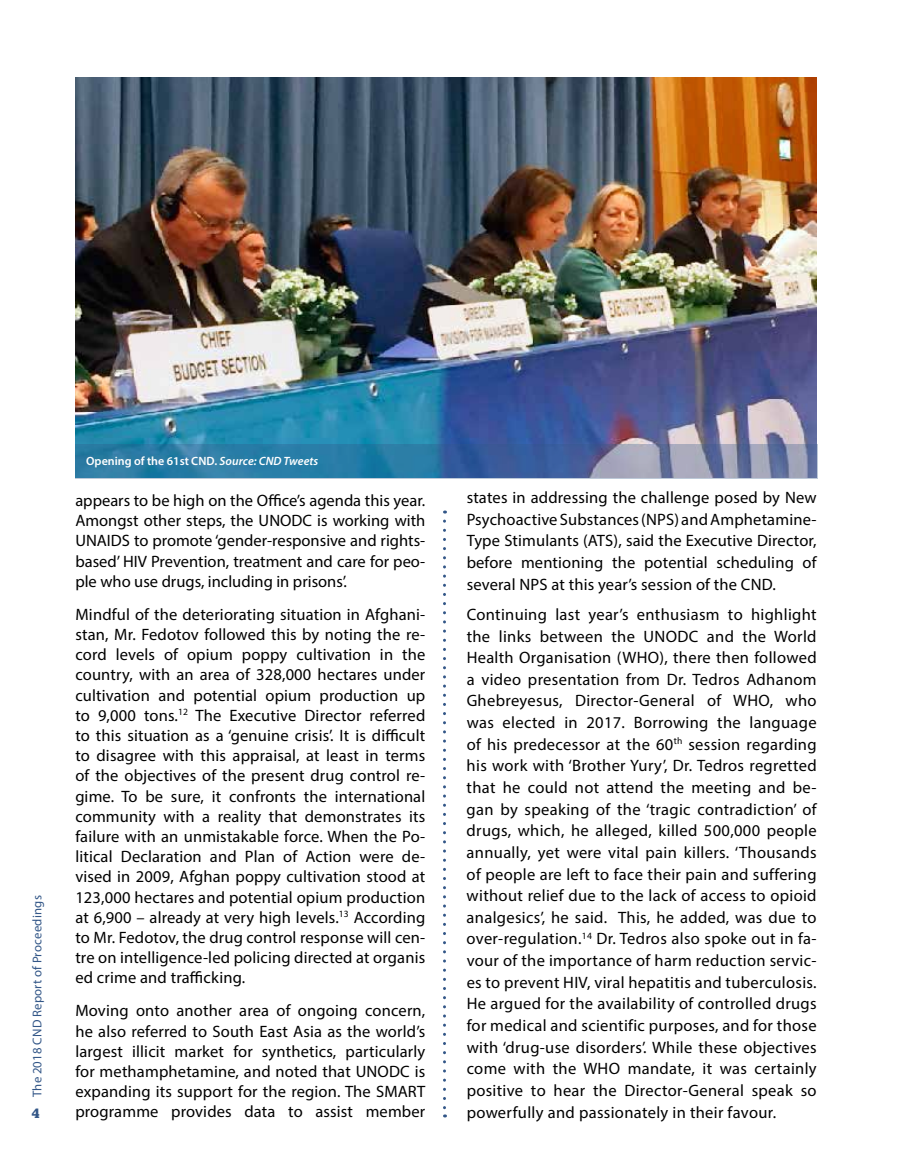
<style>
.page{position:relative;width:906px;height:1170px;background:#fff}
.page>*{position:absolute;margin:0;border:0;box-sizing:border-box;transform-origin:0 0}
.t1{font:16.5px/20.2px "Myriad Pro";letter-spacing:.01em;color:#000;text-align:justify}
.t2{font:600 13.5px "Stag";color:#325687}
.t3{font:12.75px "Myriad Pro";letter-spacing:.02em;color:#325687}
.t4{font:600 12px "Myriad Pro";letter-spacing:.005em;color:#fff}
.s1{font-style:italic}
</style>
<div class="page">
<svg style="left:443px;top:521px;width:3px;height:596px"></svg>
<img style="left:75px;top:78px;width:742px;height:366px">
<svg style="left:75px;top:444px;width:743px;height:34px;background:#497ca5"></svg>
<p class="t3" style="left:29px;top:1097px;width:203px;rotate:-90deg">The 2018 CND Report of Proceedings</p>
<p class="t2" style="left:32px;top:1104px;width:9px">4</p>
<p class="t4" style="left:86px;top:453px;width:234px">Opening of the 61st CND. <span class="s1">Source: CND Tweets</span></p>
<p class="t1" style="left:75px;top:490px;width:351px">appears to be high on the Office’s agenda this year.<br>Amongst other steps, the UNODC is working with UNAIDS to promote ‘gender-responsive and rights&shy;based’ HIV Prevention, treatment and care for peo&shy;ple who use drugs, including in prisons’.</p>
<p class="t1" style="left:75px;top:603px;width:351px">Mindful of the deteriorating situation in Afghani&shy;stan, Mr. Fedotov followed this by noting the re&shy;cord levels of opium poppy cultivation in the country, with an area of 328,000 hectares under cultivation and potential opium production up to 9,000 tons.<sup>12</sup> The Executive Director referred to this situation as a ‘genuine crisis’. It is difficult to disagree with this appraisal, at least in terms of the objectives of the present drug control re&shy;gime. To be sure, it confronts the international community with a reality that demonstrates its failure with an unmistakable force. When the Po&shy;litical Declaration and Plan of Action were de&shy;vised in 2009, Afghan poppy cultivation stood at 123,000 hectares and potential opium production at 6,900 – already at very high levels.<sup>13</sup> According to Mr. Fedotov, the drug control response will cen&shy;tre on intelligence-led policing directed at organis ed crime and trafficking.</p>
<p class="t1" style="left:75px;top:1000px;width:351px">Moving onto another area of ongoing concern, he also referred to South East Asia as the world’s largest illicit market for synthetics, particularly for methamphetamine, and noted that UNODC is expanding its support for the region. The SMART programme provides data to assist member</p>
<p class="t1" style="left:466px;top:486px;width:351px;line-height:21.6px">states in addressing the challenge posed by New Psychoactive Substances (NPS) and Amphetamine-Type Stimulants (ATS), said the Executive Director, before mentioning the potential scheduling of several NPS at this year’s session of the CND.</p>
<p class="t1" style="left:466px;top:603px;width:351px;line-height:21.6px">Continuing last year’s enthusiasm to highlight the links between the UNODC and the World Health Organisation (WHO), there then followed a video presentation from Dr. Tedros Adhanom Ghebreyesus, Director-General of WHO, who was elected in 2017. Borrowing the language of his predecessor at the 60<sup>th</sup> session regarding his work with ‘Brother Yury’, Dr. Tedros regretted that he could not attend the meeting and be&shy;gan by speaking of the ‘tragic contradiction’ of drugs, which, he alleged, killed 500,000 people annually, yet were vital pain killers. ‘Thousands of people are left to face their pain and suffering without relief due to the lack of access to opioid analgesics’, he said. This, he added, was due to over-regulation.<sup>14</sup> Dr. Tedros also spoke out in fa&shy;vour of the importance of harm reduction servic&shy;es to prevent HIV, viral hepatitis and tuberculosis.<br>He argued for the availability of controlled drugs for medical and scientific purposes, and for those with ‘drug-use disorders’. While these objectives come with the WHO mandate, it was certainly positive to hear the Director-General speak so powerfully and passionately in their favour.</p>
</div>
